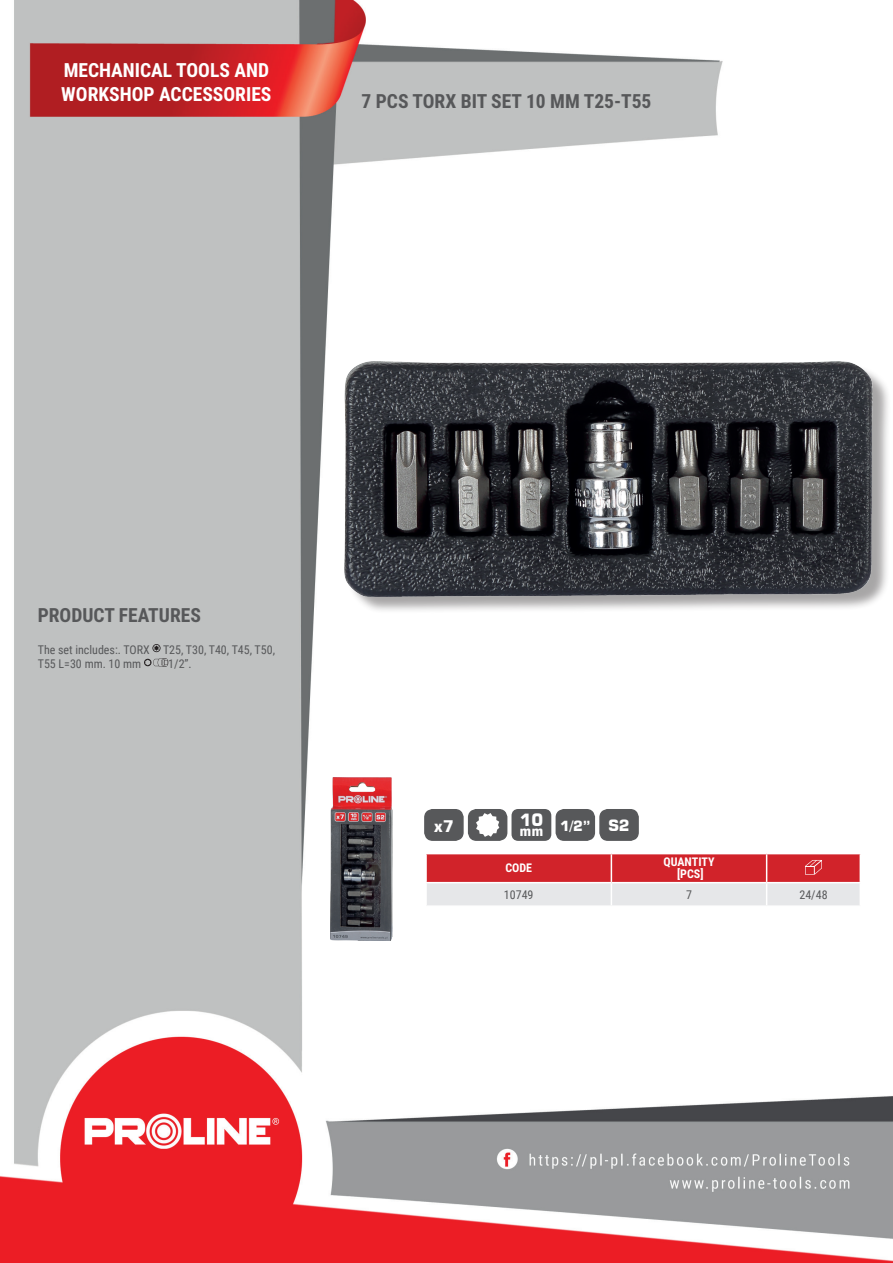
<style>
.page{position:relative;width:893px;height:1263px;background:#fff}
.page>*{position:absolute;margin:0;border:0;box-sizing:border-box;transform-origin:0 0}
.t1{font:700 19.5px "Roboto Condensed";color:#57585a}
.t2{font:700 19.5px/23.4px "Roboto Condensed";color:#fff}
.t3{font:700 16.8px "Square 721 BT";color:#fff}
.t4{font:700 16.05px "Square 721 BT";color:#fff}
.t5{font:700 13.95px "Square 721 BT";color:#fff}
.t6{font:12px/14.4px "Roboto Condensed";color:#57585a}
.t7{font:700 12px/12px "Roboto Condensed";color:#fff;text-align:center}
.s1{font-size:14.1px}
.s2{font-size:15.3px}
</style>
<div class="page">
<img style="left:0;top:0;width:893px;height:1263px">
<div style="left:347px;top:364px;width:544px;height:251px;background:#231f20;opacity:.4"></div>
<img style="left:345px;top:361px;width:527px;height:235px">
<svg style="left:152px;top:644px;width:9px;height:8px"></svg>
<svg style="left:144px;top:658px;width:24px;height:8px"></svg>
<hr style="left:425px;top:854px;width:2px;height:28px;background:#fff">
<hr style="left:425px;top:883px;width:2px;height:22px;background:#fff">
<hr style="left:425px;top:853px;width:186px;height:1px;background:#fff">
<hr style="left:425px;top:882px;width:186px;height:1px;background:#fff">
<hr style="left:425px;top:905px;width:186px;height:2px;background:#fff">
<hr style="left:611px;top:905px;width:156px;height:2px;background:#fff">
<hr style="left:767px;top:905px;width:94px;height:2px;background:#fff">
<svg style="left:426px;top:853px;width:435px;height:53px;background:#dd878b"></svg>
<div style="left:425px;top:810px;width:38px;height:30px;background:#57585a;border-radius:8px"></div>
<div style="left:424px;top:809px;width:40px;height:32px;border:1px solid #57585a;border-radius:8px"></div>
<div style="left:469px;top:810px;width:38px;height:30px;background:#57585a;border-radius:8px"></div>
<div style="left:468px;top:809px;width:39px;height:32px;border:1px solid #57585a;border-radius:8px"></div>
<svg style="left:476px;top:813px;width:23px;height:24px"></svg>
<div style="left:511px;top:809px;width:40px;height:32px;background:#57585a;border-radius:7px"></div>
<div style="left:556px;top:810px;width:38px;height:30px;background:#57585a;border-radius:8px"></div>
<div style="left:556px;top:809px;width:39px;height:32px;border:1px solid #57585a;border-radius:8px"></div>
<div style="left:600px;top:810px;width:38px;height:30px;background:#57585a;border-radius:8px"></div>
<div style="left:599px;top:809px;width:40px;height:32px;border:1px solid #57585a;border-radius:8px"></div>
<img style="left:331px;top:778px;width:61px;height:163px">
<h1 class="t2" style="left:61px;top:58px;width:212px">MECHANICAL TOOLS AND<br>WORKSHOP ACCESSORIES</h1>
<h1 class="t1" style="left:361px;top:88px;width:292px">7 PCS TORX BIT SET 10 MM T25-T55</h1>
<h1 class="t1" style="left:38px;top:601px;width:165px">PRODUCT FEATURES</h1>
<p class="t6" style="left:38px;top:642px;width:239px">The set includes:. TORX T25, T30, T40, T45, T50,<br>T55 L=30 mm. 10 mm</p>
<p class="t6" style="left:168px;top:656px;width:25px">1/2”.</p>
<h3 class="t4" style="left:434px;top:816px;width:22px">x7</h3>
<h2 class="t3" style="left:520px;top:810px;width:25px">10</h2>
<p class="t5" style="left:519px;top:817px;width:112px"><span class="s1">mm</span> 1/2” <span class="s2">S2</span></p>
<p class="t7" style="left:505px;top:862px;width:28px">CODE</p>
<p class="t7" style="left:663px;top:856px;width:53px">QUANTITY [PCS]</p>
<p class="t6" style="left:504px;top:887px;width:31px">10749</p>
<p class="t6" style="left:686px;top:887px;width:7px">7</p>
<p class="t6" style="left:799px;top:887px;width:30px">24/48</p>
</div>
